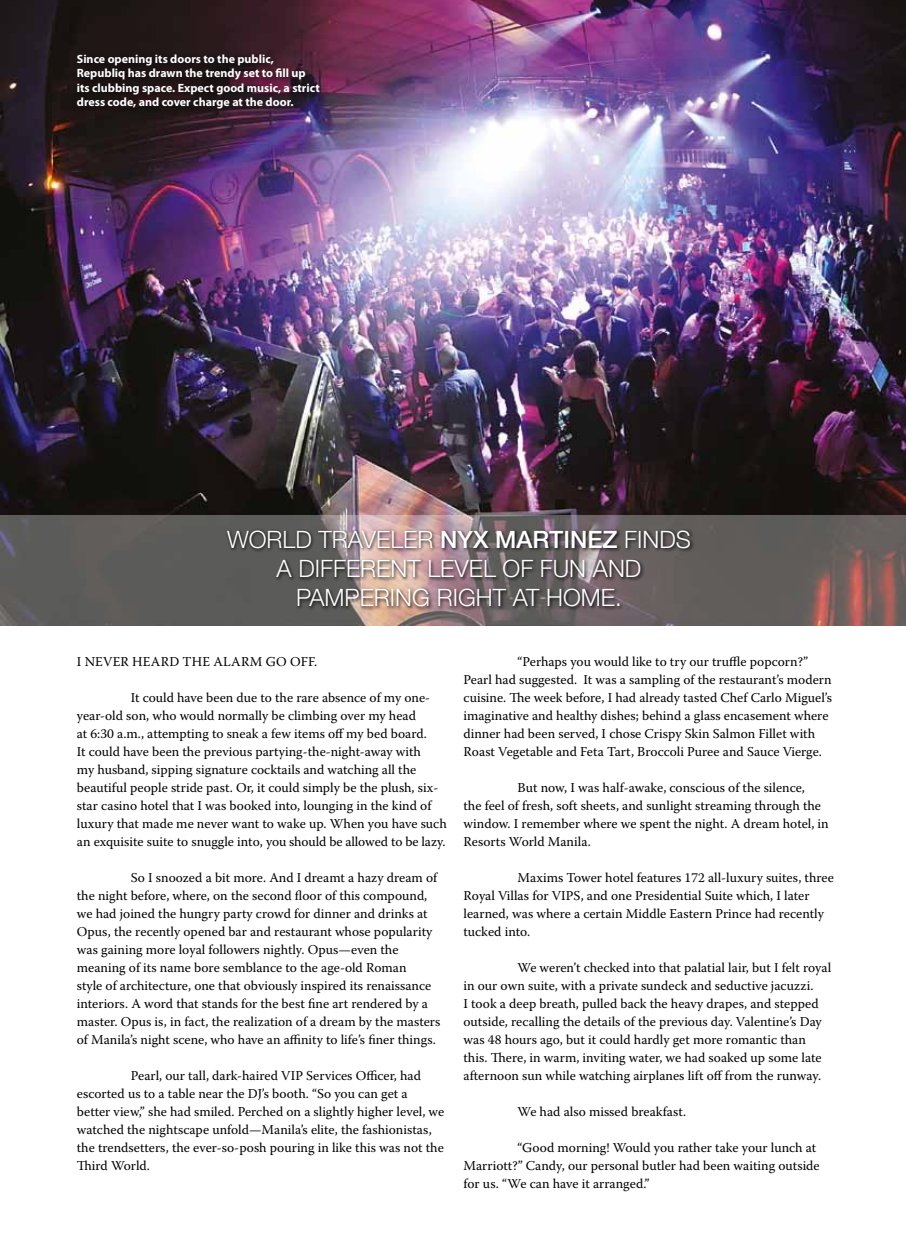
<style>
.page{position:relative;width:906px;height:1259px;background:#fff}
.page>*{position:absolute;margin:0;border:0;box-sizing:border-box;transform-origin:0 0}
.t1{font:300 24px/28.8px "Helvetica Neue LT Pro";color:#fff;text-align:center}
.t2{font:13.5px/18px "Warnock Pro";color:#000}
.t3{font:13.5px "Warnock Pro";letter-spacing:.26em;color:#000}
.t4{font:700 12px/14.4px "Myriad Pro";color:#fff}
.s1{font-weight:500}
</style>
<div class="page">
<img style="left:0;top:0;width:906px;height:515px">
<div style="left:71px;top:48px;width:258px;height:70px;background:#000;opacity:.75"></div>
<svg style="left:0;top:515px;width:906px;height:111px;background:#69615f"></svg>
<div style="left:225px;top:528px;width:470px;height:83px;background:#000;opacity:.9"></div>
<p class="t4" style="left:77px;top:51px;width:244px">Since opening its doors to the public, Republiq has drawn the trendy set to fill up its clubbing space. Expect good music, a strict dress code, and cover charge at the door.</p>
<h1 class="t1" style="left:227px;top:524px;width:465px">WORLD TRAVELER <span class="s1">NYX MARTINEZ</span> FINDS<br>A DIFFERENT LEVEL OF FUN AND<br>PAMPERING RIGHT AT HOME.</h1>
<p class="t3" style="left:77px;top:653px;width:242px">I never heard the alarm go off.</p>
<p class="t2" style="left:77px;top:688px;width:371px;text-indent:54px">It could have been due to the rare absence of my one&shy;year-old son, who would normally be climbing over my head<br>at 6:30 a.m., attempting to sneak a few items off my bed board.<br>It could have been the previous partying-the-night-away with<br>my husband, sipping signature cocktails and watching all the beautiful people stride past. Or, it could simply be the plush, six&shy;star casino hotel that I was booked into, lounging in the kind of luxury that made me never want to wake up. When you have such an exquisite suite to snuggle into, you should be allowed to be lazy.</p>
<p class="t2" style="left:77px;top:868px;width:365px;text-indent:54px">So I snoozed a bit more. And I dreamt a hazy dream of the night before, where, on the second floor of this compound, we had joined the hungry party crowd for dinner and drinks at Opus, the recently opened bar and restaurant whose popularity was gaining more loyal followers nightly. Opus—even the meaning of its name bore semblance to the age-old Roman<br>style of architecture, one that obviously inspired its renaissance interiors. A word that stands for the best fine art rendered by a master. Opus is, in fact, the realization of a dream by the masters of Manila’s night scene, who have an affinity to life’s finer things.</p>
<p class="t2" style="left:77px;top:1066px;width:369px;text-indent:54px">Pearl, our tall, dark-haired VIP Services Officer, had escorted us to a table near the DJ’s booth. “So you can get a better view,” she had smiled. Perched on a slightly higher level, we watched the nightscape unfold—Manila’s elite, the fashionistas, the trendsetters, the ever-so-posh pouring in like this was not the Third World.</p>
<p class="t2" style="left:463px;top:652px;width:370px;text-indent:54px">“Perhaps you would like to try our truffle popcorn?” Pearl had suggested. It was a sampling of the restaurant’s modern cuisine. The week before, I had already tasted Chef Carlo Miguel’s imaginative and healthy dishes; behind a glass encasement where dinner had been served, I chose Crispy Skin Salmon Fillet with Roast Vegetable and Feta Tart, Broccoli Puree and Sauce Vierge.</p>
<p class="t2" style="left:463px;top:778px;width:367px;text-indent:54px">But now, I was half-awake, conscious of the silence,<br>the feel of fresh, soft sheets, and sunlight streaming through the window. I remember where we spent the night. A dream hotel, in Resorts World Manila.</p>
<p class="t2" style="left:463px;top:868px;width:35px">M</p>
<p class="t2" style="left:463px;top:868px;width:372px;text-indent:67px">axims Tower hotel features 172 all-luxury suites, three Royal Villas for VIPS, and one Presidential Suite which, I later learned, was where a certain Middle Eastern Prince had recently tucked into.</p>
<p class="t2" style="left:463px;top:958px;width:369px;text-indent:54px">We weren’t checked into that palatial lair, but I felt royal in our own suite, with a private sundeck and seductive jacuzzi.<br>I took a deep breath, pulled back the heavy drapes, and stepped outside, recalling the details of the previous day. Valentine’s Day was 48 hours ago, but it could hardly get more romantic than this. There, in warm, inviting water, we had soaked up some late afternoon sun while watching airplanes lift off from the runway.</p>
<p class="t2" style="left:517px;top:1102px;width:170px">We had also missed breakfast.</p>
<p class="t2" style="left:463px;top:1138px;width:358px;text-indent:54px">“Good morning! Would you rather take your lunch at<br>Marriott?” Candy, our personal butler had been waiting outside for us. “We can have it arranged.”</p>
</div>
